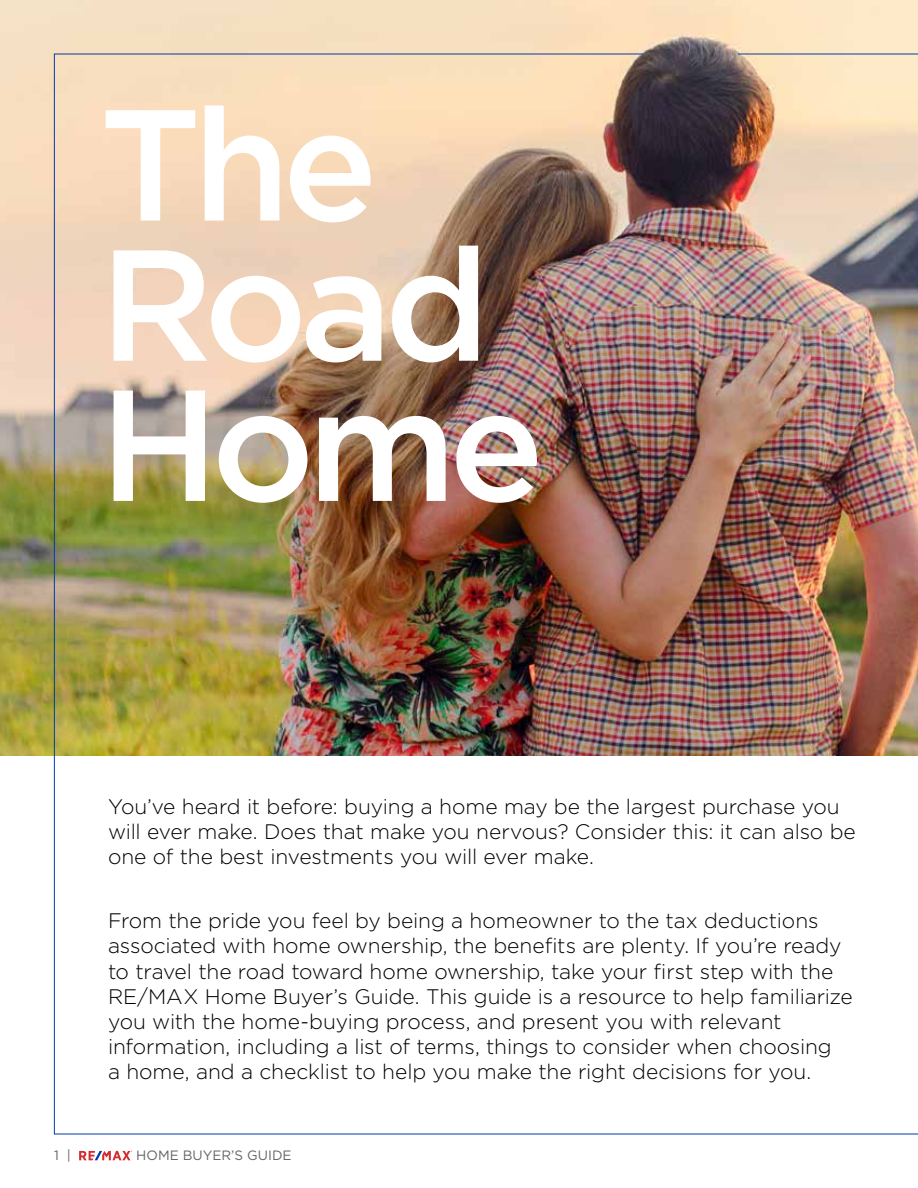
<style>
.page{position:relative;width:918px;height:1188px;background:#fff}
.page>*{position:absolute;margin:0;border:0;box-sizing:border-box;transform-origin:0 0}
.t1{font:500 157.65px/140.2px "Gotham HTF";letter-spacing:-.05em;color:#fff}
.t2{font:300 21px/25.2px "Gotham HTF";letter-spacing:-.005em;color:#000}
.t3{font:13.5px "Gotham HTF";color:#636466}
</style>
<div class="page">
<img style="left:0;top:0;width:918px;height:756px">
<img style="left:54px;top:53px;width:864px;height:1082px">
<svg style="left:79px;top:1151px;width:53px;height:9px"></svg>
<h1 class="t1" style="left:99px;top:91px;width:446px">The<br>Road<br>Home</h1>
<p class="t2" style="left:108px;top:794px;width:749px">You’ve heard it before: buying a home may be the largest purchase you will ever make. Does that make you nervous? Consider this: it can also be one of the best investments you will ever make.</p>
<p class="t2" style="left:108px;top:908px;width:746px">From the pride you feel by being a homeowner to the tax deductions associated with home ownership, the benefits are plenty. If you’re ready to travel the road toward home ownership, take your first step with the RE/MAX Home Buyer’s Guide. This guide is a resource to help familiarize you with the home-buying process, and present you with relevant information, including a list of terms, things to consider when choosing<br>a home, and a checklist to help you make the right decisions for you.</p>
<p class="t3" style="left:54px;top:1148px;width:19px">1 |</p>
<p class="t3" style="left:136px;top:1148px;width:157px">HOME BUYER’S GUIDE</p>
</div>
